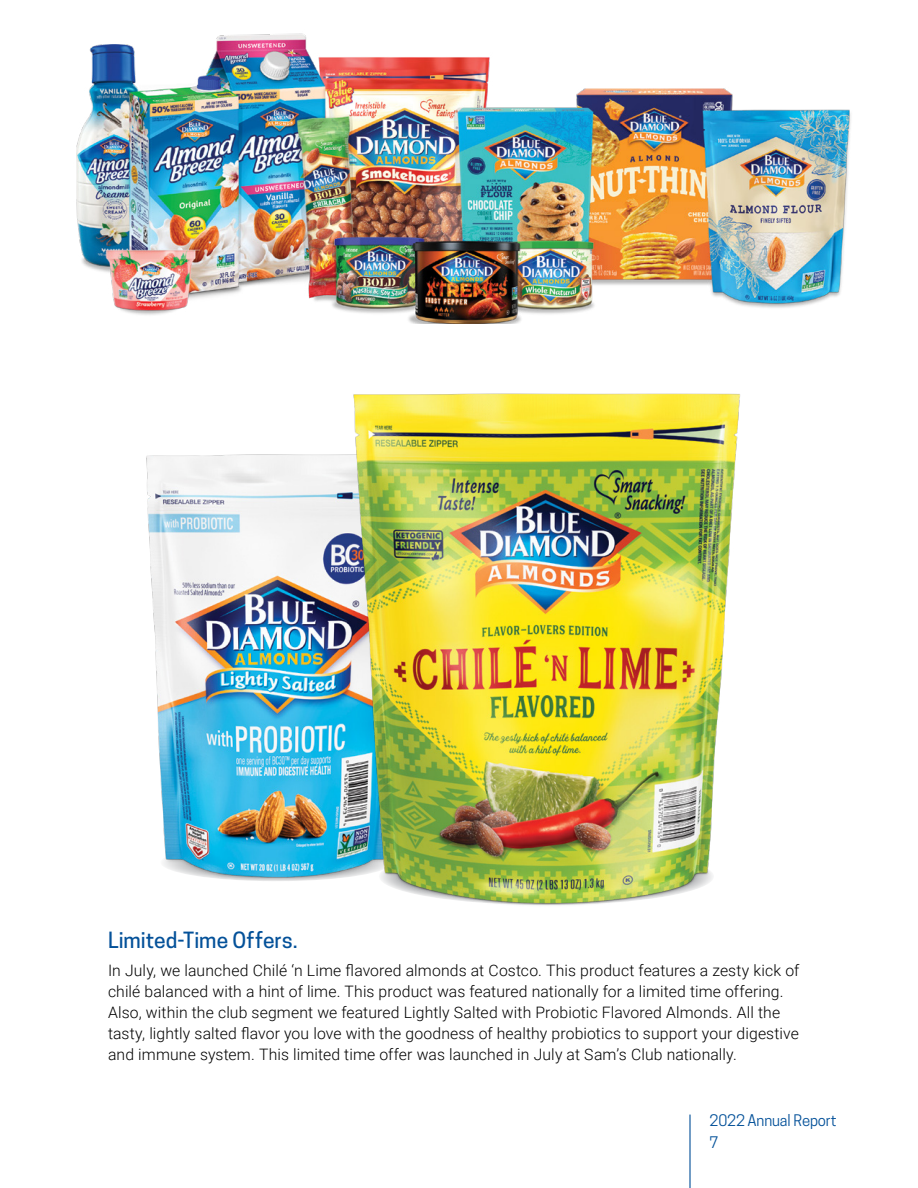
<style>
.page{position:relative;width:918px;height:1188px;background:#fff}
.page>*{position:absolute;margin:0;border:0;box-sizing:border-box;transform-origin:0 0}
.t1{font:500 21px "Cooper Hewitt";color:#045199}
.t2{font:300 15.75px/21px "Roboto";letter-spacing:.01em;color:#000}
.t3{font:15px "Cooper Hewitt";letter-spacing:-.01em;color:#045199}
</style>
<div class="page">
<hr style="left:689px;top:1115px;width:2px;height:73px;background:#045199">
<img style="left:76px;top:33px;width:775px;height:291px">
<img style="left:146px;top:454px;width:162px;height:427px">
<img style="left:308px;top:393px;width:432px;height:513px">
<h1 class="t1" style="left:108px;top:928px;width:191px">Limited-Time Offers.</h1>
<p class="t2" style="left:108px;top:959px;width:693px">In July, we launched Chilé ‘n Lime flavored almonds at Costco. This product features a zesty kick of chilé balanced with a hint of lime. This product was featured nationally for a limited time offering.<br>Also, within the club segment we featured Lightly Salted with Probiotic Flavored Almonds. All the tasty, lightly salted flavor you love with the goodness of healthy probiotics to support your digestive and immune system. This limited time offer was launched in July at Sam’s Club nationally.</p>
<p class="t3" style="left:710px;top:1112px;width:129px">2022 Annual Report</p>
<p class="t3" style="left:710px;top:1133px;width:10px">7</p>
</div>
